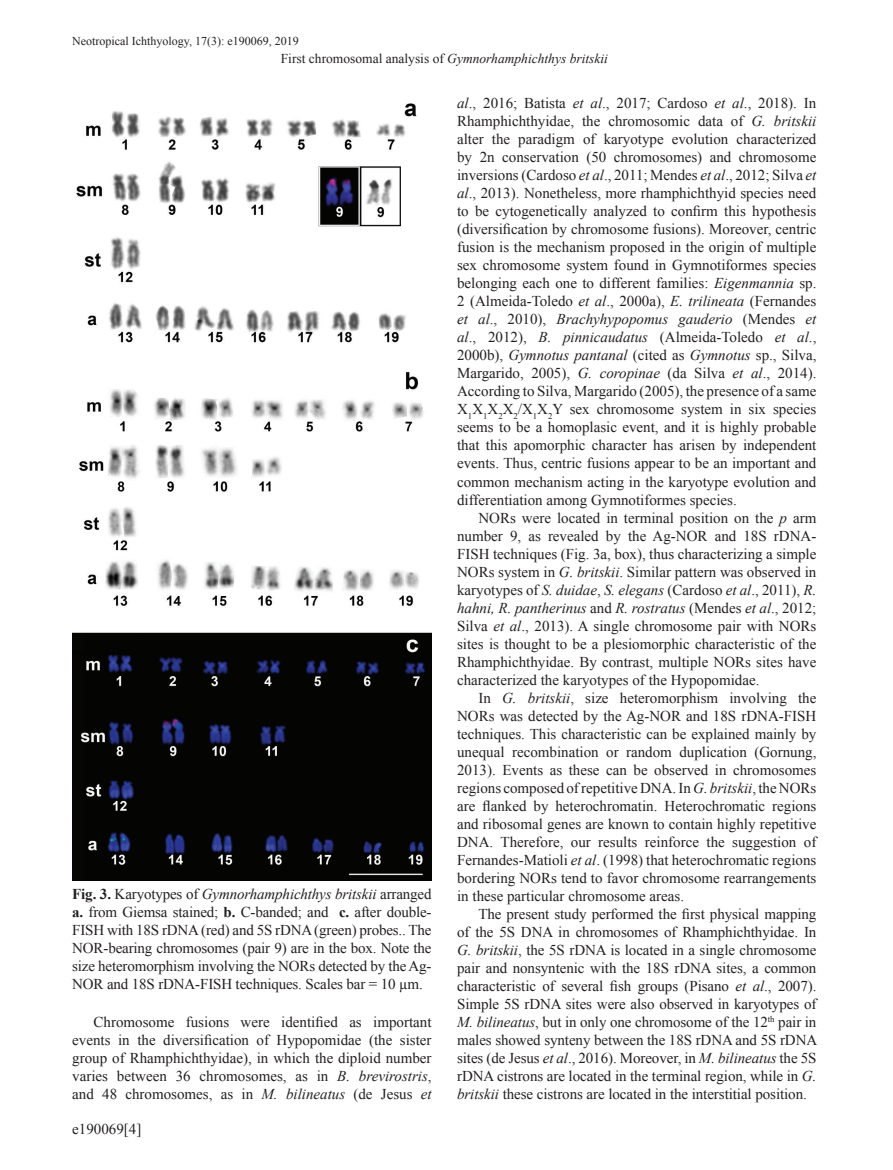
<style>
.page{position:relative;width:893px;height:1170px;background:#fff}
.page>*{position:absolute;margin:0;border:0;box-sizing:border-box;transform-origin:0 0}
.t1{font:15px/18px "Times New Roman";color:#231f20;text-align:justify}
.t2{font:13.5px "Times New Roman";color:#231f20}
.t3{font:12px "Times New Roman";color:#231f20}
.s1{font-style:italic}
.s2{font-weight:700}
</style>
<div class="page">
<img style="left:73px;top:103px;width:358px;height:777px">
<p class="t3" style="left:72px;top:33px;width:228px">Neotropical Ichthyology, 17(3): e190069, 2019</p>
<p class="t2" style="left:281px;top:49px;width:329px">First chromosomal analysis of <span class="s1">Gymnorhamphichthys britskii</span></p>
<p class="t1" style="left:72px;top:884px;width:361px"><span class="s2">Fig. 3.</span> Karyotypes of <span class="s1">Gymnorhamphichthys britskii</span> arranged <span class="s2">a.</span> from Giemsa stained; <span class="s2">b.</span> C-banded; and <span class="s2">c.</span> after double-FISH with 18S rDNA (red) and 5S rDNA (green) probes.. The NOR-bearing chromosomes (pair 9) are in the box. Note the size heteromorphism involving the NORs detected by the Ag-NOR and 18S rDNA-FISH techniques. Scales bar = 10 µm.</p>
<p class="t1" style="left:72px;top:1012px;width:361px;text-indent:21px">Chromosome fusions were identified as important events in the diversification of Hypopomidae (the sister group of Rhamphichthyidae), in which the diploid number varies between 36 chromosomes, as in <span class="s1">B. brevirostris</span>, and 48 chromosomes, as in <span class="s1">M. bilineatus</span> (de Jesus <span class="s1">et</span></p>
<p class="t1" style="left:72px;top:1119px;width:71px">e190069[4]</p>
<p class="t1" style="left:457px;top:94px;width:361px"><span class="s1">al</span>., 2016; Batista <span class="s1">et al</span>., 2017; Cardoso <span class="s1">et al</span>., 2018). In Rhamphichthyidae, the chromosomic data of <span class="s1">G. britskii </span>alter the paradigm of karyotype evolution characterized by 2n conservation (50 chromosomes) and chromosome inversions (Cardoso <span class="s1">et al</span>., 2011; Mendes <span class="s1">et al</span>., 2012; Silva <span class="s1">et al</span>., 2013). Nonetheless, more rhamphichthyid species need to be cytogenetically analyzed to confirm this hypothesis (diversification by chromosome fusions). Moreover, centric fusion is the mechanism proposed in the origin of multiple sex chromosome system found in Gymnotiformes species belonging each one to different families: <span class="s1">Eigenmannia</span> sp.<br>2 (Almeida-Toledo <span class="s1">et al</span>., 2000a), <span class="s1">E. trilineata</span> (Fernandes <span class="s1">et al</span>., 2010), <span class="s1">Brachyhypopomus gauderio</span> (Mendes <span class="s1">et al</span>., 2012), <span class="s1">B. pinnicaudatus</span> (Almeida-Toledo <span class="s1">et al</span>., 2000b), <span class="s1">Gymnotus pantanal</span> (cited as <span class="s1">Gymnotus</span> sp., Silva, Margarido, 2005), <span class="s1">G. coropinae</span> (da Silva <span class="s1">et al</span>., 2014).<br>According to Silva, Margarido (2005), the presence of a same X<sub>1</sub>X<sub>1</sub>X<sub>2</sub>X<sub>2</sub>/X<sub>1</sub>X<sub>2</sub>Y sex chromosome system in six species seems to be a homoplasic event, and it is highly probable that this apomorphic character has arisen by independent events. Thus, centric fusions appear to be an important and common mechanism acting in the karyotype evolution and differentiation among Gymnotiformes species.</p>
<p class="t1" style="left:457px;top:508px;width:361px;text-indent:21px">NORs were located in terminal position on the <span class="s1">p</span> arm number 9, as revealed by the Ag-NOR and 18S rDNA-FISH techniques (Fig. 3a, box), thus characterizing a simple NORs system in <span class="s1">G. britskii</span>. Similar pattern was observed in karyotypes of <span class="s1">S. duidae</span>, <span class="s1">S. elegans</span> (Cardoso <span class="s1">et al</span>., 2011), <span class="s1">R. hahni, R. pantherinus</span> and <span class="s1">R. rostratus</span> (Mendes <span class="s1">et al</span>., 2012; Silva <span class="s1">et al</span>., 2013). A single chromosome pair with NORs sites is thought to be a plesiomorphic characteristic of the Rhamphichthyidae. By contrast, multiple NORs sites have characterized the karyotypes of the Hypopomidae.</p>
<p class="t1" style="left:457px;top:688px;width:361px;text-indent:21px">In <span class="s1">G. britskii</span>, size heteromorphism involving the NORs was detected by the Ag-NOR and 18S rDNA-FISH techniques. This characteristic can be explained mainly by unequal recombination or random duplication (Gornung, 2013). Events as these can be observed in chromosomes regions composed of repetitive DNA. In <span class="s1">G. britskii</span>, the NORs are flanked by heterochromatin. Heterochromatic regions and ribosomal genes are known to contain highly repetitive DNA. Therefore, our results reinforce the suggestion of Fernandes-Matioli <span class="s1">et al</span>. (1998) that heterochromatic regions bordering NORs tend to favor chromosome rearrangements in these particular chromosome areas.</p>
<p class="t1" style="left:457px;top:904px;width:362px;text-indent:21px">The present study performed the first physical mapping of the 5S DNA in chromosomes of Rhamphichthyidae. In <span class="s1">G. britskii</span>, the 5S rDNA is located in a single chromosome pair and nonsyntenic with the 18S rDNA sites, a common characteristic of several fish groups (Pisano <span class="s1">et al</span>., 2007).<br>Simple 5S rDNA sites were also observed in karyotypes of <span class="s1">M. bilineatus</span>, but in only one chromosome of the 12<sup>th</sup> pair in males showed synteny between the 18S rDNA and 5S rDNA sites (de Jesus <span class="s1">et al</span>., 2016). Moreover, in <span class="s1">M. bilineatus</span> the 5S rDNA cistrons are located in the terminal region, while in <span class="s1">G. britskii</span> these cistrons are located in the interstitial position.</p>
</div>
